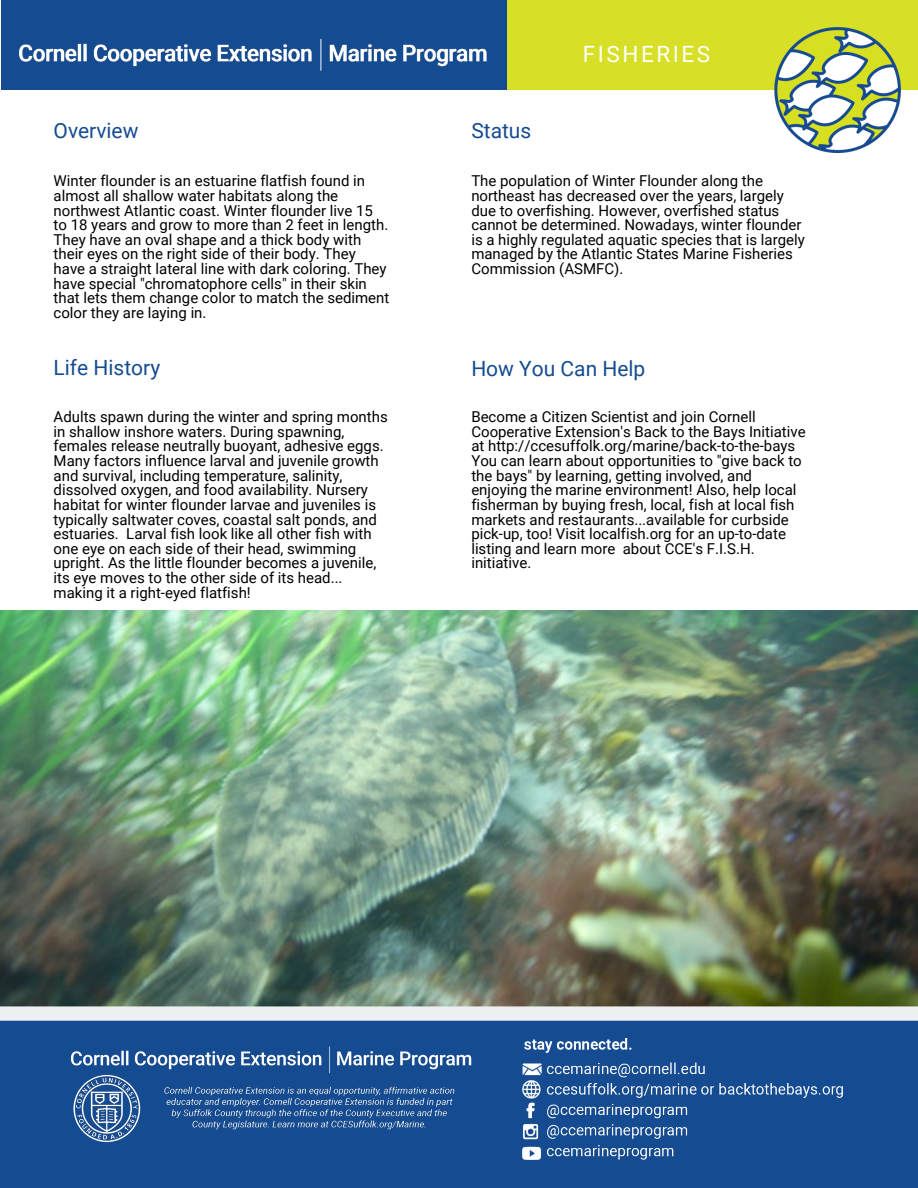
<style>
.page{position:relative;width:918px;height:1188px;background:#fff}
.page>*{position:absolute;margin:0;border:0;box-sizing:border-box;transform-origin:0 0}
.t1{font:22.5px "Roboto";letter-spacing:.115em;color:#fff}
.t2{font:21px "Roboto";color:#154b91}
.t3{font:15px/14.7px "Roboto";color:#000}
</style>
<div class="page">
<img style="left:0;top:611px;width:918px;height:395px">
<div style="left:0;top:1013px;width:918px;height:175px;background:#154b91"></div>
<svg style="left:0;top:1006px;width:918px;height:15px"></svg>
<img style="left:71px;top:1046px;width:401px;height:97px">
<img style="left:523px;top:1039px;width:319px;height:120px">
<div style="left:461px;top:0;width:457px;height:90px;background:#d7df26"></div>
<div style="left:2px;top:0;width:505px;height:90px;background:#154b91"></div>
<img style="left:19px;top:39px;width:467px;height:32px">
<img style="left:774px;top:27px;width:126px;height:125px">
<h2 class="t2" style="left:54px;top:118px;width:86px">Overview</h2>
<p class="t3" style="left:54px;top:174px;width:337px">Winter flounder is an estuarine flatfish found in almost all shallow water habitats along the northwest Atlantic coast. Winter flounder live 15 to 18 years and grow to more than 2 feet in length.<br>They have an oval shape and a thick body with their eyes on the right side of their body. They have a straight lateral line with dark coloring. They have special "chromatophore cells" in their skin that lets them change color to match the sediment color they are laying in.</p>
<h2 class="t2" style="left:54px;top:356px;width:108px">Life History</h2>
<p class="t3" style="left:54px;top:410px;width:336px">Adults spawn during the winter and spring months in shallow inshore waters. During spawning, females release neutrally buoyant, adhesive eggs.<br>Many factors influence larval and juvenile growth and survival, including temperature, salinity, dissolved oxygen, and food availability. Nursery habitat for winter flounder larvae and juveniles is typically saltwater coves, coastal salt ponds, and estuaries. Larval fish look like all other fish with one eye on each side of their head, swimming upright. As the little flounder becomes a juvenile, its eye moves to the other side of its head... making it a right-eyed flatfish!</p>
<h2 class="t2" style="left:471px;top:118px;width:61px">Status</h2>
<h1 class="t1" style="left:583px;top:41px;width:129px">FISHERIES</h1>
<p class="t3" style="left:471px;top:174px;width:335px">The population of Winter Flounder along the northeast has decreased over the years, largely due to overfishing. However, overfished status cannot be determined. Nowadays, winter flounder is a highly regulated aquatic species that is largely managed by the Atlantic States Marine Fisheries Commission (ASMFC).</p>
<h2 class="t2" style="left:471px;top:356px;width:176px">How You Can Help</h2>
<p class="t3" style="left:471px;top:410px;width:336px">Become a Citizen Scientist and join Cornell Cooperative Extension's Back to the Bays Initiative at http://ccesuffolk.org/marine/back-to-the-bays You can learn about opportunities to "give back to the bays" by learning, getting involved, and enjoying the marine environment! Also, help local fisherman by buying fresh, local, fish at local fish markets and restaurants...available for curbside pick-up, too! Visit localfish.org for an up-to-date listing and learn more about CCE's F.I.S.H. initiative.</p>
</div>
